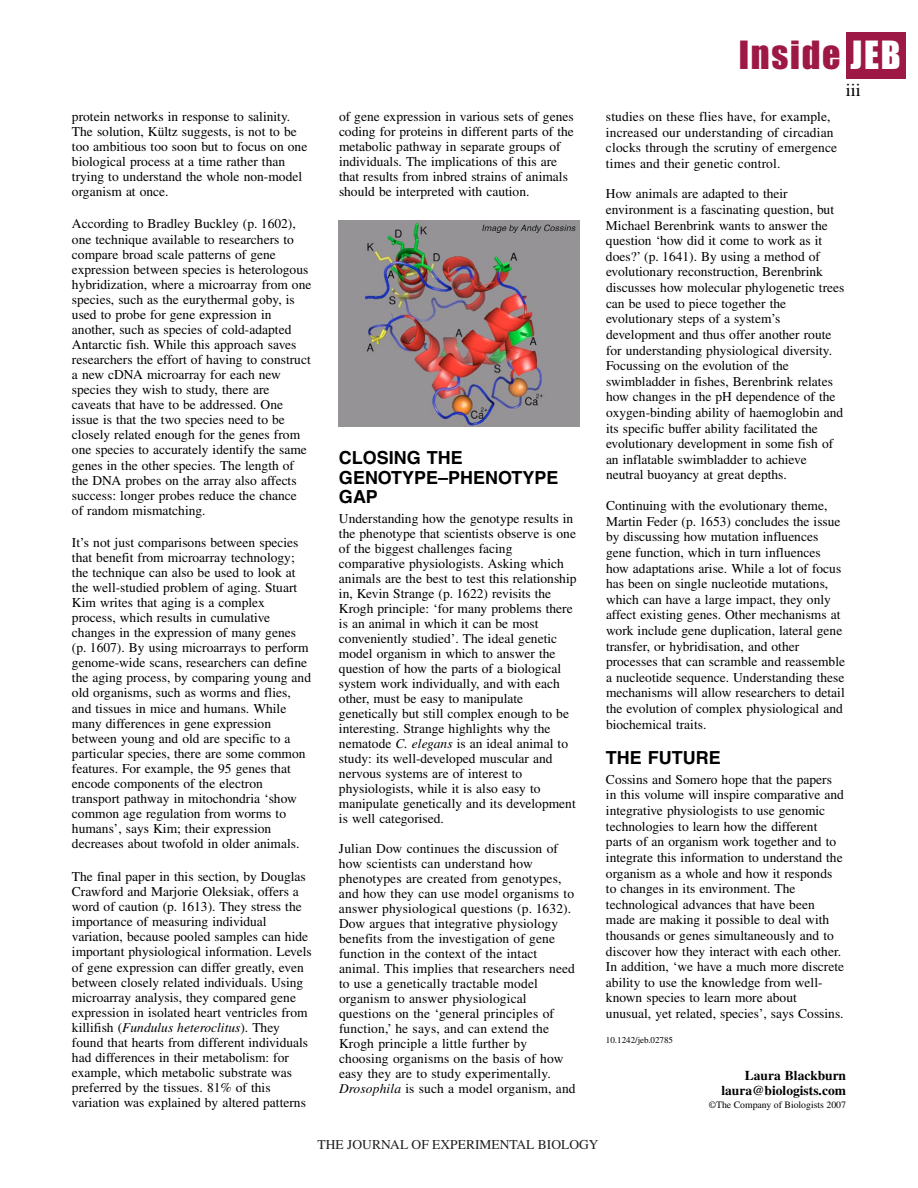
<style>
.page{position:relative;width:918px;height:1188px;background:#fff}
.page>*{position:absolute;margin:0;border:0;box-sizing:border-box;transform-origin:0 0}
.t1{font:36px "Impact";letter-spacing:.05em;color:#9d1845}
.t2{font:700 18px/19.5px "Helvetica";color:#000}
.t3{font:18px "Times";color:#000}
.t4{font:13.5px/15px "Times";color:#000}
.t5{font:700 13.5px/15.6px "Times";color:#000;text-align:right}
.t6{font:13.5px "Times";color:#231f20}
.t7{font:9.75px "Times";color:#000}
.t8{font:9px "Times";color:#000}
.s1{color:#fff}
.s2{font-style:italic}
</style>
<div class="page">
<div style="left:846px;top:32px;width:60px;height:46px;background:#9d1845"></div>
<img style="left:339px;top:221px;width:240px;height:205px">
<p class="t4" style="left:72px;top:110px;width:237px">protein networks in response to salinity.<br>The solution, Kültz suggests, is not to be too ambitious too soon but to focus on one biological process at a time rather than trying to understand the whole non-model organism at once.</p>
<p class="t4" style="left:72px;top:218px;width:241px">According to Bradley Buckley (p.<span class="s1">·</span>1602), one technique available to researchers to compare broad scale patterns of gene expression between species is heterologous hybridization, where a microarray from one species, such as the eurythermal goby, is used to probe for gene expression in another, such as species of cold-adapted Antarctic fish. While this approach saves researchers the effort of having to construct a new cDNA microarray for each new species they wish to study, there are caveats that have to be addressed. One issue is that the two species need to be closely related enough for the genes from one species to accurately identify the same genes in the other species. The length of the DNA probes on the array also affects success: longer probes reduce the chance of random mismatching.</p>
<p class="t4" style="left:72px;top:536px;width:241px">It’s not just comparisons between species that benefit from microarray technology; the technique can also be used to look at the well-studied problem of aging. Stuart Kim writes that aging is a complex process, which results in cumulative changes in the expression of many genes (p.<span class="s1">·</span>1607). By using microarrays to perform genome-wide scans, researchers can define the aging process, by comparing young and old organisms, such as worms and flies, and tissues in mice and humans. While many differences in gene expression between young and old are specific to a particular species, there are some common features. For example, the 95 genes that encode components of the electron transport pathway in mitochondria ‘show common age regulation from worms to humans’, says Kim; their expression decreases about twofold in older animals.</p>
<p class="t4" style="left:72px;top:870px;width:241px">The final paper in this section, by Douglas Crawford and Marjorie Oleksiak, offers a word of caution (p.<span class="s1">·</span>1613). They stress the importance of measuring individual variation, because pooled samples can hide important physiological information. Levels of gene expression can differ greatly, even between closely related individuals. Using microarray analysis, they compared gene expression in isolated heart ventricles from killifish (<span class="s2">Fundulus heteroclitus</span>). They found that hearts from different individuals had differences in their metabolism: for example, which metabolic substrate was preferred by the tissues. 81% of this variation was explained by altered patterns</p>
<p class="t4" style="left:339px;top:110px;width:236px">of gene expression in various sets of genes coding for proteins in different parts of the metabolic pathway in separate groups of individuals. The implications of this are that results from inbred strains of animals should be interpreted with caution.</p>
<h2 class="t2" style="left:339px;top:450px;width:221px">CLOSING THE<br>GENOTYPE–PHENOTYPE<br>GAP</h2>
<p class="t4" style="left:339px;top:512px;width:239px">Understanding how the genotype results in the phenotype that scientists observe is one of the biggest challenges facing comparative physiologists. Asking which animals are the best to test this relationship in, Kevin Strange (p.<span class="s1">·</span>1622) revisits the Krogh principle: ‘for many problems there is an animal in which it can be most conveniently studied’. The ideal genetic model organism in which to answer the question of how the parts of a biological system work individually, and with each other, must be easy to manipulate genetically but still complex enough to be interesting. Strange highlights why the nematode <span class="s2">C. elegans</span> is an ideal animal to study: its well-developed muscular and nervous systems are of interest to physiologists, while it is also easy to manipulate genetically and its development is well categorised.</p>
<p class="t4" style="left:339px;top:842px;width:238px">Julian Dow continues the discussion of how scientists can understand how phenotypes are created from genotypes, and how they can use model organisms to answer physiological questions (p.<span class="s1">·</span>1632).<br>Dow argues that integrative physiology benefits from the investigation of gene function in the context of the intact animal. This implies that researchers need to use a genetically tractable model organism to answer physiological questions on the ‘general principles of function,’ he says, and can extend the Krogh principle a little further by choosing organisms on the basis of how easy they are to study experimentally.<br><span class="s2">Drosophila</span> is such a model organism, and</p>
<h1 class="t1" style="left:739px;top:44px;width:163px">Inside <span class="s1">JEB</span></h1>
<h2 class="t3" style="left:846px;top:84px;width:17px">iii</h2>
<p class="t4" style="left:606px;top:110px;width:233px;line-height:15.6px">studies on these flies have, for example, increased our understanding of circadian clocks through the scrutiny of emergence times and their genetic control.</p>
<p class="t4" style="left:606px;top:187px;width:240px;line-height:15.6px">How animals are adapted to their environment is a fascinating question, but Michael Berenbrink wants to answer the question ‘how did it come to work as it does?’ (p.<span class="s1">·</span>1641). By using a method of evolutionary reconstruction, Berenbrink discusses how molecular phylogenetic trees can be used to piece together the evolutionary steps of a system’s development and thus offer another route for understanding physiological diversity.<br>Focussing on the evolution of the swimbladder in fishes, Berenbrink relates how changes in the pH dependence of the oxygen-binding ability of haemoglobin and its specific buffer ability facilitated the evolutionary development in some fish of an inflatable swimbladder to achieve neutral buoyancy at great depths.</p>
<p class="t4" style="left:606px;top:499px;width:241px;line-height:15.6px">Continuing with the evolutionary theme, Martin Feder (p.<span class="s1">·</span>1653) concludes the issue by discussing how mutation influences gene function, which in turn influences how adaptations arise. While a lot of focus has been on single nucleotide mutations, which can have a large impact, they only affect existing genes. Other mechanisms at work include gene duplication, lateral gene transfer, or hybridisation, and other processes that can scramble and reassemble a nucleotide sequence. Understanding these mechanisms will allow researchers to detail the evolution of complex physiological and biochemical traits.</p>
<h2 class="t2" style="left:606px;top:749px;width:116px">THE FUTURE</h2>
<p class="t4" style="left:606px;top:773px;width:240px;line-height:15.6px">Cossins and Somero hope that the papers in this volume will inspire comparative and integrative physiologists to use genomic technologies to learn how the different parts of an organism work together and to integrate this information to understand the organism as a whole and how it responds to changes in its environment. The technological advances that have been made are making it possible to deal with thousands or genes simultaneously and to discover how they interact with each other.<br>In addition, ‘we have a much more discrete ability to use the knowledge from well&shy;known species to learn more about unusual, yet related, species’, says Cossins.</p>
<p class="t8" style="left:606px;top:1036px;width:69px">10.1242/jeb.02785</p>
<p class="t5" style="left:721px;top:1069px;width:126px">Laura Blackburn laura@biologists.com</p>
<p class="t7" style="left:709px;top:1101px;width:139px">©The Company of Biologists 2007</p>
<p class="t6" style="left:318px;top:1137px;width:282px">THE JOURNAL OF EXPERIMENTAL BIOLOGY</p>
</div>
